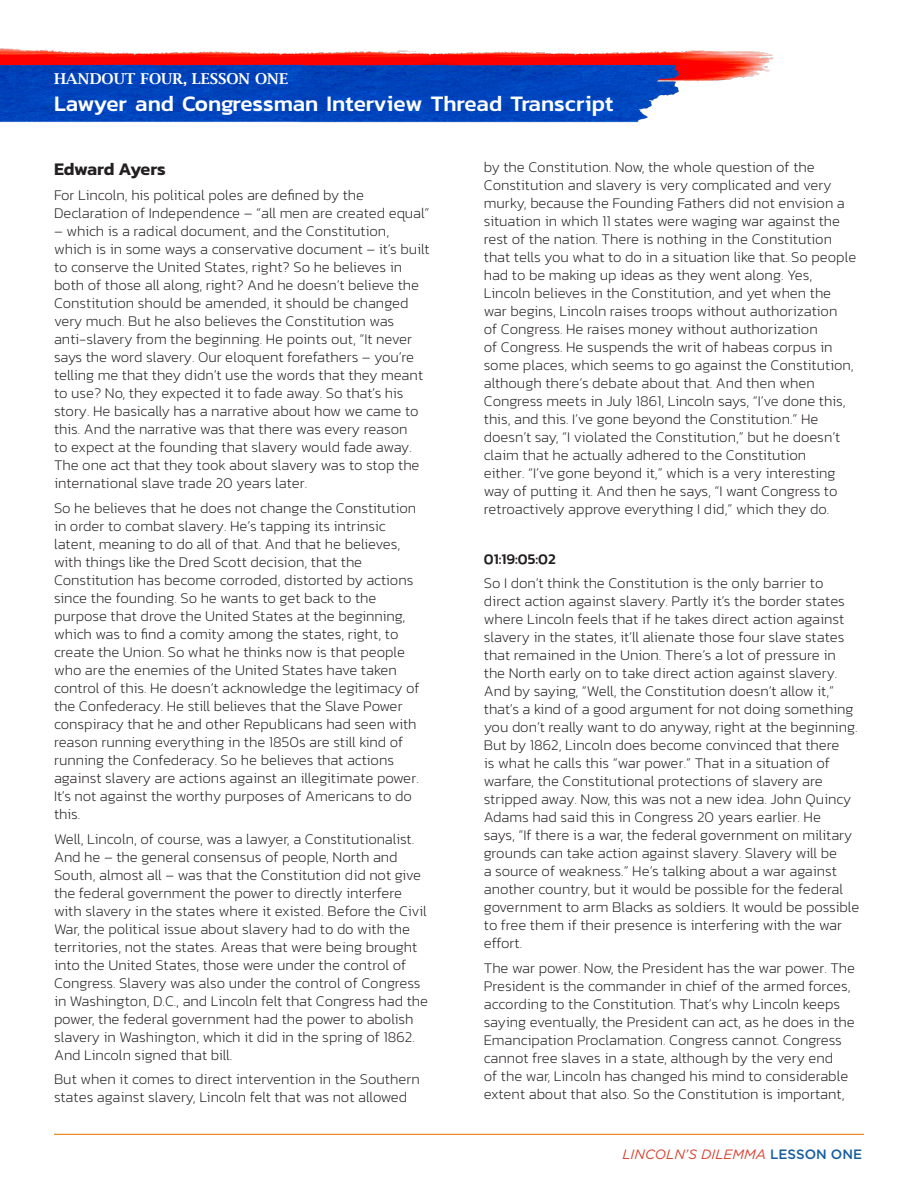
<style>
.page{position:relative;width:918px;height:1188px;background:#fff}
.page>*{position:absolute;margin:0;border:0;box-sizing:border-box;transform-origin:0 0}
.t1{font:500 22.5px "Kanit";color:#fff}
.t2{font:600 18px "Kanit";letter-spacing:-.02em;color:#231f20}
.t3{font:200 15px/18px "Kanit";color:#231f20}
.t4{font:600 15px "Lucida Bright";color:#fff}
.t5{font:500 15px "Kanit";color:#231f20}
.t6{font:italic 13.5px "Gotham";color:#d74130}
.s1{font-weight:500;font-style:normal;color:#175d9e}
</style>
<div class="page">
<img style="left:0;top:48px;width:774px;height:75px">
<hr style="left:54px;top:1134px;width:810px;height:1px;background:#ec8a22">
<p class="t4" style="left:54px;top:70px;width:236px">HANDOUT FOUR, LESSON ONE</p>
<h1 class="t1" style="left:54px;top:87px;width:561px">Lawyer and Congressman Interview Thread Transcript</h1>
<p class="t2" style="left:54px;top:156px;width:113px">Edward Ayers</p>
<p class="t3" style="left:54px;top:186px;width:377px">For Lincoln, his political poles are defined by the<br>Declaration of Independence – “all men are created equal”</p>
<p class="t3" style="left:54px;top:222px;width:377px">– which is a radical document, and the Constitution, which is in some ways a conservative document – it’s built to conserve the United States, right? So he believes in both of those all along, right? And he doesn’t believe the Constitution should be amended, it should be changed very much. But he also believes the Constitution was anti-slavery from the beginning. He points out, “It never says the word slavery. Our eloquent forefathers – you’re telling me that they didn’t use the words that they meant to use? No, they expected it to fade away. So that’s his story. He basically has a narrative about how we came to this. And the narrative was that there was every reason<br>to expect at the founding that slavery would fade away.<br>The one act that they took about slavery was to stop the international slave trade 20 years later.</p>
<p class="t3" style="left:54px;top:499px;width:367px">So he believes that he does not change the Constitution in order to combat slavery. He’s tapping its intrinsic latent, meaning to do all of that. And that he believes, with things like the Dred Scott decision, that the Constitution has become corroded, distorted by actions since the founding. So he wants to get back to the purpose that drove the United States at the beginning, which was to find a comity among the states, right, to create the Union. So what he thinks now is that people who are the enemies of the United States have taken control of this. He doesn’t acknowledge the legitimacy of the Confederacy. He still believes that the Slave Power conspiracy that he and other Republicans had seen with reason running everything in the 1850s are still kind of running the Confederacy. So he believes that actions against slavery are actions against an illegitimate power.<br>It’s not against the worthy purposes of Americans to do this.</p>
<p class="t3" style="left:54px;top:830px;width:376px">Well, Lincoln, of course, was a lawyer, a Constitutionalist.<br>And he – the general consensus of people, North and South, almost all – was that the Constitution did not give the federal government the power to directly interfere with slavery in the states where it existed. Before the Civil War, the political issue about slavery had to do with the territories, not the states. Areas that were being brought into the United States, those were under the control of Congress. Slavery was also under the control of Congress in Washington, D.C., and Lincoln felt that Congress had the power, the federal government had the power to abolish slavery in Washington, which it did in the spring of 1862.<br>And Lincoln signed that bill.</p>
<p class="t3" style="left:54px;top:1070px;width:367px">But when it comes to direct intervention in the Southern states against slavery, Lincoln felt that was not allowed</p>
<p class="t3" style="left:484px;top:158px;width:374px">by the Constitution. Now, the whole question of the Constitution and slavery is very complicated and very murky, because the Founding Fathers did not envision a situation in which 11 states were waging war against the rest of the nation. There is nothing in the Constitution that tells you what to do in a situation like that. So people had to be making up ideas as they went along. Yes, Lincoln believes in the Constitution, and yet when the war begins, Lincoln raises troops without authorization<br>of Congress. He raises money without authorization<br>of Congress. He suspends the writ of habeas corpus in some places, which seems to go against the Constitution, although there’s debate about that. And then when Congress meets in July 1861, Lincoln says, “I’ve done this, this, and this. I’ve gone beyond the Constitution.” He doesn’t say, “I violated the Constitution,” but he doesn’t claim that he actually adhered to the Constitution<br>either. “I’ve gone beyond it,” which is a very interesting way of putting it. And then he says, “I want Congress to retroactively approve everything I did,” which they do.</p>
<p class="t5" style="left:484px;top:547px;width:73px">01:19:05:02</p>
<p class="t3" style="left:484px;top:574px;width:377px">So I don’t think the Constitution is the only barrier to direct action against slavery. Partly it’s the border states where Lincoln feels that if he takes direct action against slavery in the states, it’ll alienate those four slave states that remained in the Union. There’s a lot of pressure in the North early on to take direct action against slavery.<br>And by saying, “Well, the Constitution doesn’t allow it,” that’s a kind of a good argument for not doing something you don’t really want to do anyway, right at the beginning.<br>But by 1862, Lincoln does become convinced that there<br>is what he calls this “war power.” That in a situation of warfare, the Constitutional protections of slavery are stripped away. Now, this was not a new idea. John Quincy Adams had said this in Congress 20 years earlier. He<br>says, “If there is a war, the federal government on military grounds can take action against slavery. Slavery will be<br>a source of weakness.” He’s talking about a war against another country, but it would be possible for the federal government to arm Blacks as soldiers. It would be possible to free them if their presence is interfering with the war effort.</p>
<p class="t3" style="left:484px;top:959px;width:373px">The war power. Now, the President has the war power. The President is the commander in chief of the armed forces, according to the Constitution. That’s why Lincoln keeps saying eventually, the President can act, as he does in the Emancipation Proclamation. Congress cannot. Congress cannot free slaves in a state, although by the very end<br>of the war, Lincoln has changed his mind to considerable extent about that also. So the Constitution is important,</p>
<p class="t6" style="left:622px;top:1146px;width:241px">LINCOLN’S DILEMMA <span class="s1">LESSON ONE</span></p>
</div>
